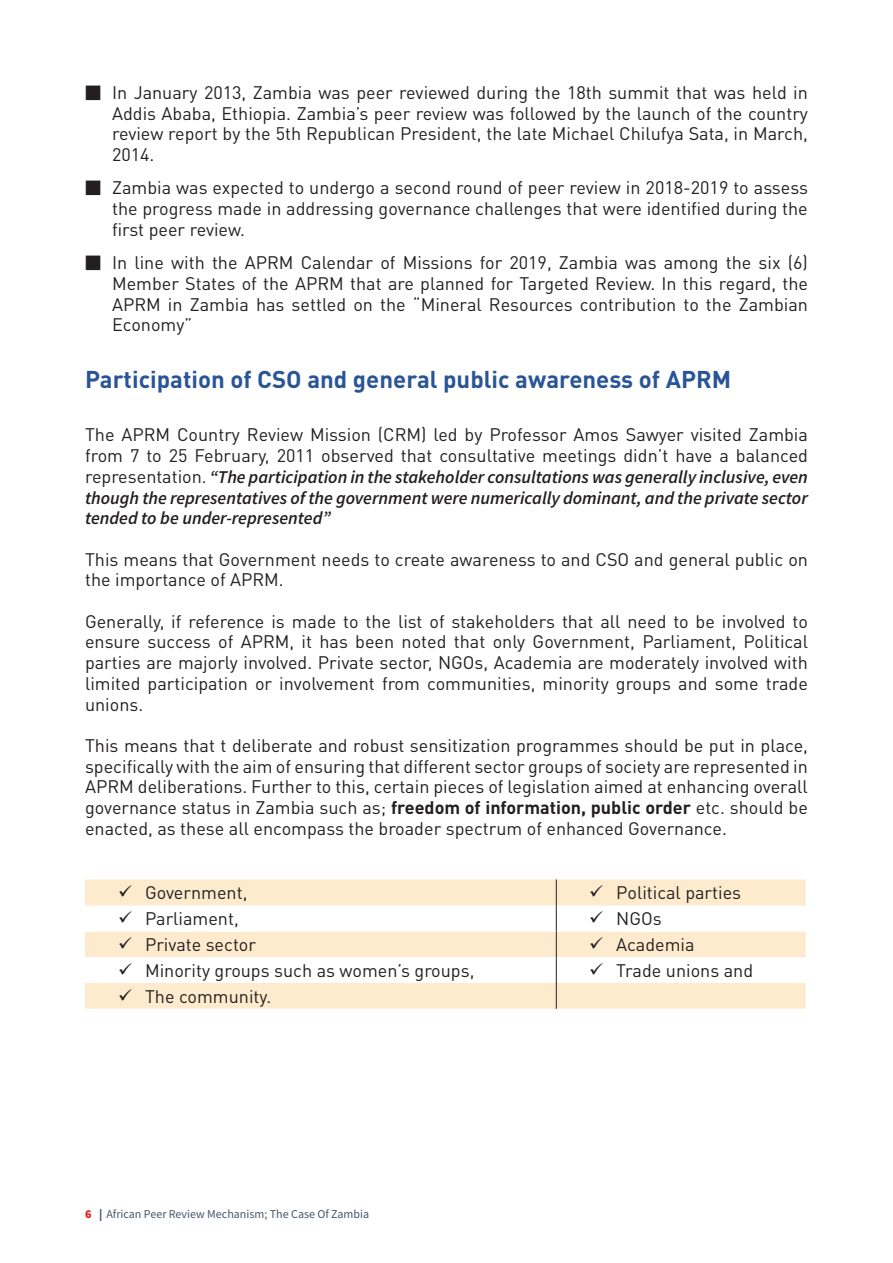
<style>
.page{position:relative;width:893px;height:1263px;background:#fff}
.page>*{position:absolute;margin:0;border:0;box-sizing:border-box;transform-origin:0 0}
.t1{font:700 24px "DIN Pro";color:#295597}
.t2{font:18px/20.7px "DIN Pro";color:#231f20;text-align:justify}
.t3{font:italic 600 18px/20.7px "Source Sans Pro";color:#231f20;text-align:justify}
.t4{font:12px "Source Sans Pro";color:#465767}
.s1{font-family:"Source Sans Pro"}
.s2{font-family:"DIN Pro";font-weight:400;font-style:normal}
.s3{font-weight:700}
.s4{font-weight:900;color:#ee1d23}
.s5{font-weight:900}
</style>
<div class="page">
<div style="left:85px;top:879px;width:721px;height:130px;background:#feebcd"></div>
<svg style="left:85px;top:906px;width:721px;height:77px"></svg>
<svg style="left:556px;top:879px;width:1px;height:130px"></svg>
<svg style="left:132px;top:899px;width:18px;height:1px"></svg>
<svg style="left:603px;top:899px;width:18px;height:1px"></svg>
<svg style="left:132px;top:925px;width:18px;height:1px"></svg>
<svg style="left:603px;top:925px;width:18px;height:1px"></svg>
<svg style="left:132px;top:951px;width:18px;height:1px"></svg>
<svg style="left:603px;top:951px;width:18px;height:1px"></svg>
<svg style="left:132px;top:977px;width:18px;height:1px"></svg>
<svg style="left:603px;top:977px;width:18px;height:1px"></svg>
<svg style="left:132px;top:1003px;width:18px;height:1px"></svg>
<p class="t2" style="left:112px;top:81px;width:697px;text-indent:-27px"><span class="s1">■</span> In January 2013, Zambia was peer reviewed during the 18th summit that was held in Addis Ababa, Ethiopia. Zambia’s peer review was followed by the launch of the country review report by the 5th Republican President, the late Michael Chilufya Sata, in March, 2014.</p>
<p class="t2" style="left:112px;top:177px;width:697px;text-indent:-27px"><span class="s1">■</span> Zambia was expected to undergo a second round of peer review in 2018-2019 to assess the progress made in addressing governance challenges that were identified during the first peer review.</p>
<p class="t2" style="left:112px;top:252px;width:697px;text-indent:-27px"><span class="s1">■</span> In line with the APRM Calendar of Missions for 2019, Zambia was among the six (6)<br>Member States of the APRM that are planned for Targeted Review. In this regard, the APRM in Zambia has settled on the “Mineral Resources contribution to the Zambian Economy”</p>
<h1 class="t1" style="left:85px;top:363px;width:648px">Participation of CSO and general public awareness of APRM</h1>
<p class="t2" style="left:85px;top:424px;width:724px">The APRM Country Review Mission (CRM) led by Professor Amos Sawyer visited Zambia from 7 to 25 February, 2011 observed that consultative meetings didn’t have a balanced</p>
<p class="t3" style="left:85px;top:466px;width:724px"><span class="s2">representation.</span> “The participation in the stakeholder consultations was generally inclusive, even though the representatives of the government were numerically dominant, and the private sector tended to be under-represented”</p>
<p class="t2" style="left:85px;top:548px;width:724px">This means that Government needs to create awareness to and CSO and general public on the importance of APRM.</p>
<p class="t2" style="left:85px;top:610px;width:724px">Generally, if reference is made to the list of stakeholders that all need to be involved to ensure success of APRM, it has been noted that only Government, Parliament, Political parties are majorly involved. Private sector, NGOs, Academia are moderately involved with limited participation or involvement from communities, minority groups and some trade unions.</p>
<p class="t2" style="left:85px;top:734px;width:724px">This means that t deliberate and robust sensitization programmes should be put in place, specifically with the aim of ensuring that different sector groups of society are represented in APRM deliberations. Further to this, certain pieces of legislation aimed at enhancing overall governance status in Zambia such as; <span class="s3">freedom of information, public order</span> etc. should be enacted, as these all encompass the broader spectrum of enhanced Governance.</p>
<p class="t2" style="left:118px;top:882px;width:131px">✓ Government,</p>
<p class="t2" style="left:589px;top:882px;width:153px">✓ Political parties</p>
<p class="t2" style="left:118px;top:908px;width:122px">✓ Parliament,</p>
<p class="t2" style="left:589px;top:908px;width:74px">✓ NGOs</p>
<p class="t2" style="left:118px;top:934px;width:139px">✓ Private sector</p>
<p class="t2" style="left:589px;top:934px;width:107px">✓ Academia</p>
<p class="t2" style="left:118px;top:959px;width:358px">✓ Minority groups such as women’s groups,</p>
<p class="t2" style="left:589px;top:959px;width:165px">✓ Trade unions and</p>
<p class="t2" style="left:118px;top:985px;width:155px">✓ The community.</p>
<p class="t4" style="left:85px;top:1206px;width:286px"><span class="s4">6</span> <span class="s5">|</span> African Peer Review Mechanism; The Case Of Zambia</p>
</div>
